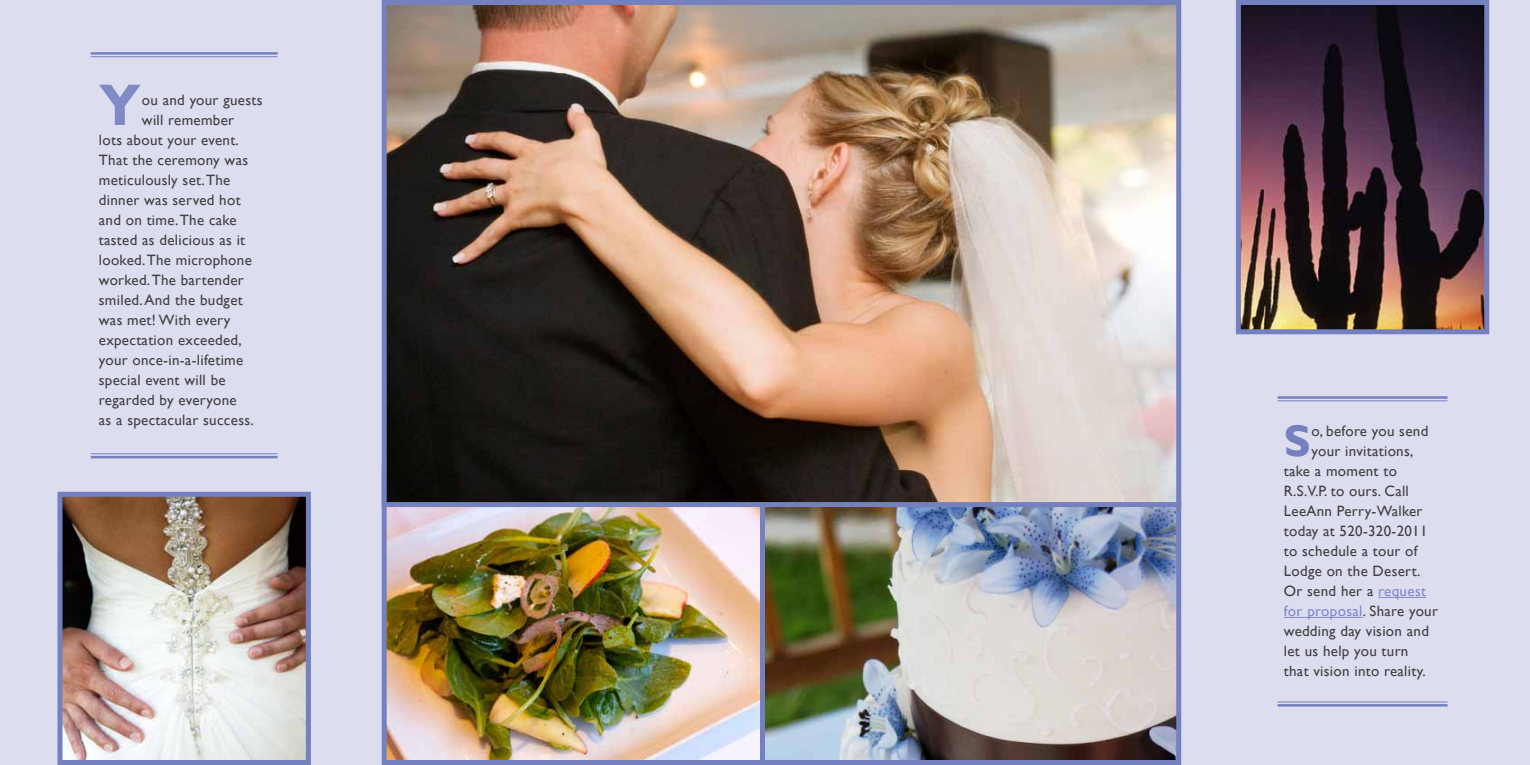
<style>
.page{position:relative;width:1530px;height:765px;background:#dcdef0}
.page>*{position:absolute;margin:0;border:0;box-sizing:border-box;transform-origin:0 0}
.t1{font:700 59.12px "Gill Sans";color:#808ac4}
.t2{font:700 44.38px "Gill Sans";color:#7581bf}
.t3{font:15px "Gill Sans";letter-spacing:.02em;color:#414042}
.t4{font:15px "Gill Sans";letter-spacing:.02em;color:#808ac4}
.s1{color:#808ac4}
.s2{color:#414042}
</style>
<div class="page">
<img style="left:765px;top:508px;width:410px;height:251px">
<div style="left:738px;top:502px;width:443px;height:263px;border:5px solid #7581bf"></div>
<img style="left:388px;top:507px;width:371px;height:252px">
<div style="left:382px;top:466px;width:383px;height:299px;border:5px solid #7581bf"></div>
<hr style="left:1378px;top:597px;width:48px;height:1px;background:#808ac4">
<hr style="left:1284px;top:617px;width:79px;height:1px;background:#808ac4">
<hr style="left:1278px;top:702px;width:170px;height:1px;background:#7581bf">
<hr style="left:1278px;top:704px;width:170px;height:3px;background:#7581bf">
<hr style="left:1278px;top:396px;width:170px;height:3px;background:#7581bf">
<hr style="left:1278px;top:400px;width:170px;height:1px;background:#7581bf">
<hr style="left:91px;top:453px;width:187px;height:1px;background:#7581bf">
<hr style="left:91px;top:456px;width:187px;height:2px;background:#7581bf">
<hr style="left:91px;top:52px;width:187px;height:3px;background:#7581bf">
<hr style="left:91px;top:56px;width:187px;height:1px;background:#7581bf">
<img style="left:388px;top:6px;width:787px;height:495px">
<div style="left:382px;top:0;width:799px;height:507px;border:5px solid #7581bf"></div>
<img style="left:1242px;top:6px;width:241px;height:322px">
<div style="left:1236px;top:0;width:253px;height:334px;border:5px solid #7581bf"></div>
<img style="left:64px;top:498px;width:241px;height:261px">
<div style="left:58px;top:492px;width:253px;height:273px;border:5px solid #7581bf"></div>
<h1 class="t1" style="left:99px;top:69px;width:43px">Y</h1>
<p class="t3" style="left:142px;top:91px;width:122px">ou and your guests</p>
<p class="t3" style="left:142px;top:111px;width:94px">will remember</p>
<p class="t3" style="left:99px;top:131px;width:142px">lots about your event.</p>
<p class="t3" style="left:99px;top:151px;width:151px">That the ceremony was</p>
<p class="t3" style="left:99px;top:171px;width:133px">meticulously set. The</p>
<p class="t3" style="left:99px;top:191px;width:143px">dinner was served hot</p>
<p class="t3" style="left:99px;top:211px;width:139px">and on time. The cake</p>
<p class="t3" style="left:99px;top:231px;width:148px">tasted as delicious as it</p>
<p class="t3" style="left:99px;top:251px;width:154px">looked. The microphone</p>
<p class="t3" style="left:99px;top:271px;width:146px">worked. The bartender</p>
<p class="t3" style="left:99px;top:291px;width:145px">smiled. And the budget</p>
<p class="t3" style="left:99px;top:311px;width:133px">was met! With every</p>
<p class="t3" style="left:99px;top:331px;width:144px">expectation exceeded,</p>
<p class="t3" style="left:99px;top:351px;width:146px">your once-in-a-lifetime</p>
<p class="t3" style="left:99px;top:371px;width:128px">special event will be</p>
<p class="t3" style="left:99px;top:391px;width:139px">regarded by everyone</p>
<p class="t3" style="left:99px;top:411px;width:156px">as a spectacular success.</p>
<h2 class="t2" style="left:1284px;top:415px;width:28px">S</h2>
<p class="t3" style="left:1312px;top:423px;width:118px">o, before you send</p>
<p class="t3" style="left:1312px;top:443px;width:103px">your invitations,</p>
<p class="t3" style="left:1284px;top:463px;width:115px">take a moment to</p>
<p class="t3" style="left:1284px;top:483px;width:127px">R.S.V.P. to ours. Call</p>
<p class="t3" style="left:1284px;top:503px;width:140px">LeeAnn Perry-Walker</p>
<p class="t3" style="left:1284px;top:523px;width:145px">today at 520-320-2011</p>
<p class="t3" style="left:1284px;top:542px;width:135px">to schedule a tour of</p>
<p class="t3" style="left:1284px;top:562px;width:138px">Lodge on the Desert.</p>
<p class="t3" style="left:1284px;top:582px;width:144px">Or send her a <span class="s1">request</span></p>
<p class="t4" style="left:1284px;top:602px;width:156px">for proposal<span class="s2">. Share your</span></p>
<p class="t3" style="left:1284px;top:622px;width:147px">wedding day vision and</p>
<p class="t3" style="left:1284px;top:642px;width:126px">let us help you turn</p>
<p class="t3" style="left:1284px;top:662px;width:143px">that vision into reality.</p>
</div>
